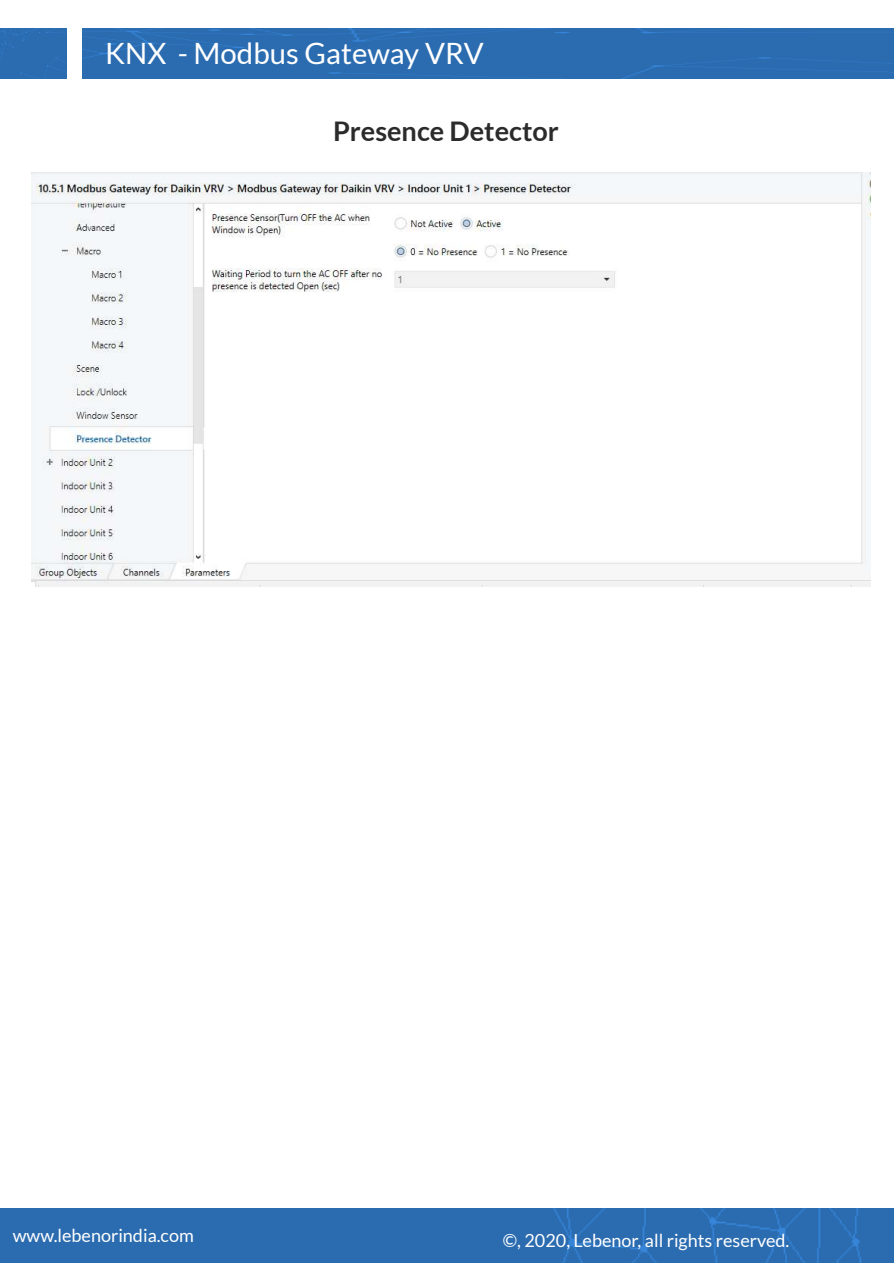
<style>
.page{position:relative;width:894px;height:1263px;background:#fff}
.page>*{position:absolute;margin:0;border:0;box-sizing:border-box;transform-origin:0 0}
.t1{font:29.4px "Lato";color:#fff}
.t2{font:700 27px "Lato";color:#2b2b2b}
.t3{font:18px "Lato";color:#fff}
</style>
<div class="page">
<div style="left:82px;top:28px;width:812px;height:51px;background:#2b6cb0"></div>
<div style="left:0;top:28px;width:66px;height:51px;background:#2b6cb0"></div>
<div style="left:0;top:1209px;width:894px;height:54px;background:#2b6cb0"></div>
<img style="left:32px;top:172px;width:838px;height:415px">
<h1 class="t1" style="left:105px;top:35px;width:380px">KNX - Modbus Gateway VRV</h1>
<h2 class="t2" style="left:333px;top:114px;width:227px">Presence Detector</h2>
<p class="t3" style="left:13px;top:1224px;width:182px">www.lebenorindia.com</p>
<p class="t3" style="left:503px;top:1229px;width:288px">©, 2020, Lebenor, all rights reserved.</p>
</div>
